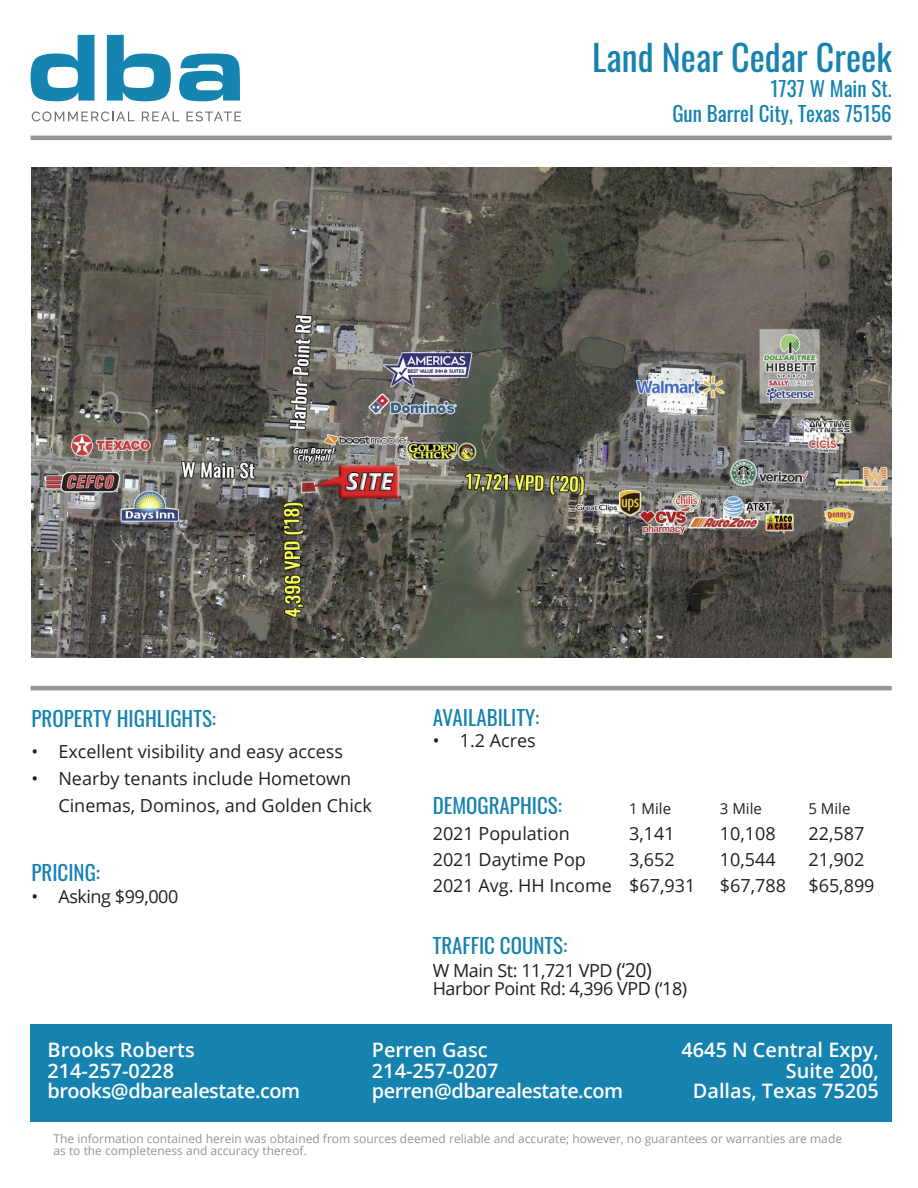
<style>
.page{position:relative;width:918px;height:1188px;background:#fff}
.page>*{position:absolute;margin:0;border:0;box-sizing:border-box;transform-origin:0 0}
.t1{font:36px "Oswald";color:#1582b0}
.t2{font:21px "Oswald";color:#1582b0}
.t3{font:600 19.95px "Open Sans";color:#fff}
.t4{font:600 19.95px "Open Sans";letter-spacing:-.025em;color:#fff}
.t5{font:18px/27px "Open Sans";color:#231f20}
.t6{font:18px "Open Sans";letter-spacing:-.025em;color:#231f20}
.t7{font:15px "Open Sans";color:#231f20}
.t8{font:12px/12px "Open Sans";color:#939598}
.s1{font-size:19.5px}
</style>
<div class="page">
<svg style="left:32px;top:112px;width:103px;height:9px"></svg>
<svg style="left:142px;top:112px;width:37px;height:9px"></svg>
<svg style="left:187px;top:112px;width:54px;height:9px"></svg>
<svg style="left:31px;top:35px;width:64px;height:66px"></svg>
<svg style="left:107px;top:35px;width:64px;height:66px"></svg>
<svg style="left:179px;top:53px;width:61px;height:48px"></svg>
<hr style="left:31px;top:136px;width:861px;height:4px;background:#939598">
<div style="left:31px;top:1025px;width:861px;height:97px;background:#1582b0"></div>
<hr style="left:31px;top:686px;width:861px;height:4px;background:#939598">
<img style="left:31px;top:168px;width:861px;height:490px">
<p class="t1" style="left:592px;top:25px;width:301px">Land Near Cedar Creek</p>
<p class="t2" style="left:770px;top:70px;width:123px">1737 W Main St.</p>
<p class="t2" style="left:672px;top:95px;width:221px">Gun Barrel City, Texas 75156</p>
<p class="t2" style="left:31px;top:700px;width:186px">PROPERTY HIGHLIGHTS:</p>
<p class="t5" style="left:31px;top:738px;width:313px">• Excellent visibility and easy access</p>
<p class="t5" style="left:58px;top:765px;width:315px;text-indent:-27px">• Nearby tenants include Hometown<br>Cinemas, Dominos, and Golden Chick</p>
<p class="t2" style="left:31px;top:854px;width:70px">PRICING:</p>
<p class="t6" style="left:31px;top:885px;width:148px">• Asking $99,000</p>
<p class="t2" style="left:433px;top:699px;width:108px">AVAILABILITY:</p>
<p class="t5" style="left:433px;top:726px;width:105px">• 1.2 Acres</p>
<p class="t2" style="left:433px;top:787px;width:131px">DEMOGRAPHICS:</p>
<p class="t7" style="left:629px;top:798px;width:44px">1 Mile</p>
<p class="t7" style="left:720px;top:798px;width:44px">3 Mile</p>
<p class="t7" style="left:808px;top:798px;width:44px">5 Mile</p>
<p class="t5" style="left:433px;top:819px;width:139px">2021 Population</p>
<p class="t5" style="left:629px;top:819px;width:47px">3,141</p>
<p class="t5" style="left:720px;top:819px;width:57px">10,108</p>
<p class="t5" style="left:808px;top:819px;width:57px">22,587</p>
<p class="t5" style="left:433px;top:846px;width:155px">2021 Daytime Pop</p>
<p class="t5" style="left:629px;top:846px;width:47px">3,652</p>
<p class="t5" style="left:720px;top:846px;width:57px">10,544</p>
<p class="t5" style="left:808px;top:846px;width:57px">21,902</p>
<p class="t5" style="left:433px;top:872px;width:181px">2021 Avg. HH Income</p>
<p class="t5" style="left:629px;top:872px;width:68px">$67,931</p>
<p class="t5" style="left:720px;top:872px;width:68px">$67,788</p>
<p class="t5" style="left:808px;top:872px;width:68px">$65,899</p>
<p class="t2" style="left:433px;top:927px;width:136px">TRAFFIC COUNTS:</p>
<p class="t6" style="left:433px;top:958px;width:221px">W Main St: 11,721 VPD <span class="s1">(‘20)</span></p>
<p class="t6" style="left:433px;top:976px;width:256px">Harbor Point Rd: 4,396 VPD (‘18)</p>
<p class="t3" style="left:48px;top:1036px;width:149px">Brooks Roberts</p>
<p class="t3" style="left:48px;top:1057px;width:128px">214-257-0228</p>
<p class="t4" style="left:48px;top:1077px;width:254px">brooks@dbarealestate.com</p>
<p class="t3" style="left:372px;top:1036px;width:117px">Perren Gasc</p>
<p class="t3" style="left:372px;top:1057px;width:128px">214-257-0207</p>
<p class="t4" style="left:372px;top:1077px;width:253px">perren@dbarealestate.com</p>
<p class="t3" style="left:682px;top:1036px;width:199px">4645 N Central Expy,</p>
<p class="t3" style="left:786px;top:1057px;width:95px">Suite 200,</p>
<p class="t3" style="left:693px;top:1077px;width:187px">Dallas, Texas 75205</p>
<p class="t8" style="left:54px;top:1133px;width:790px">The information contained herein was obtained from sources deemed reliable and accurate; however, no guarantees or warranties are made as to the completeness and accuracy thereof.</p>
</div>
